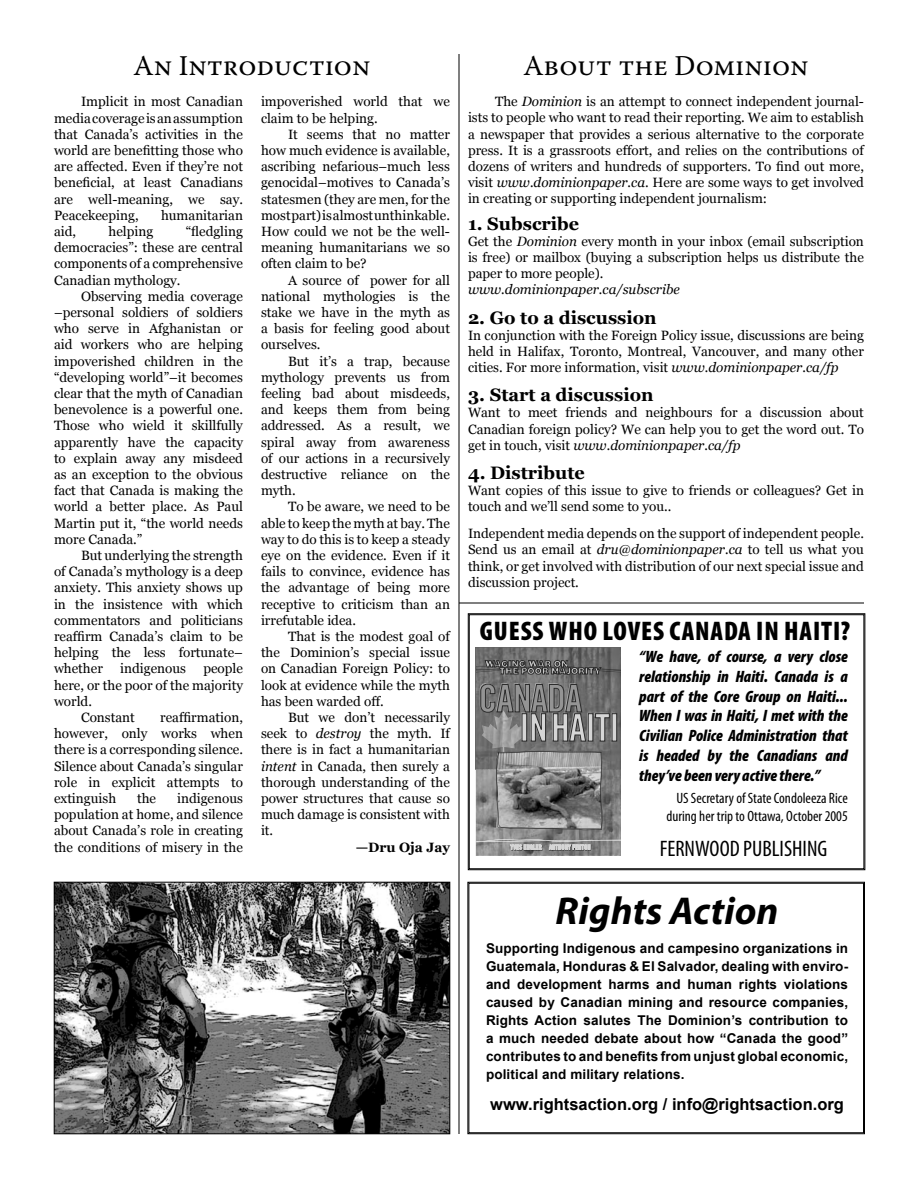
<style>
.page{position:relative;width:918px;height:1188px;background:#fff}
.page>*{position:absolute;margin:0;border:0;box-sizing:border-box;transform-origin:0 0}
.t1{font:italic 700 39px "Myriad Pro";color:#000}
.t2{font:37.95px/29.2px "Trade Gothic Bold Cond Twenty";letter-spacing:-.02em;color:#949494}
.t3{font:28.5px "Warnock Pro";color:#000}
.t4{font:900 condensed 27px "Myriad Pro";letter-spacing:.03em;color:#000}
.t5{font:condensed 22.5px "Myriad Pro";color:#000}
.t6{font:700 18.45px "Myriad Pro";letter-spacing:.02em;color:#000;scale:.81 1}
.t7{font:700 18px "Georgia";color:#000}
.t8{font:italic 900 condensed 16.5px/19.8px "Myriad Pro";color:#000;text-align:justify}
.t9{font:700 16.5px "Arial";color:#000}
.t10{font:condensed 15px/18px "Myriad Pro";color:#000;text-align:right}
.t11{font:13.5px/16.2px "Georgia";color:#000;text-align:justify}
.t12{font:700 13.5px/18px "Arial";letter-spacing:.01em;color:#000;text-align:justify}
.t13{font:italic 13.5px "Georgia";color:#000}
.t14{font:700 13.5px "Georgia";color:#000}
.t15{font:italic 600 condensed 10.35px/17.1px "Myriad Pro";color:#000}
.t16{font:300 condensed 9.6px "Myriad Pro";color:#000}
.t17{font:8.7px/7.1px "CA Texas Funeral";color:#cbcbcb}
.s1{font-style:italic}
.s2{color:#d5d5d5}
.s3{color:#d6d6d6}
</style>
<div class="page">
<img style="left:56px;top:884px;width:392px;height:248px">
<div style="left:54px;top:882px;width:396px;height:252px;border:1px solid #000"></div>
<svg style="left:468px;top:613px;width:397px;height:257px"></svg>
<div style="left:469px;top:614px;width:395px;height:255px;border:1px solid #000"></div>
<svg style="left:467px;top:882px;width:398px;height:252px"></svg>
<hr style="left:459px;top:603px;width:405px;height:1px;background:#000">
<hr style="left:459px;top:54px;width:1px;height:1080px;background:#000">
<h3 class="t3" style="left:134px;top:48px;width:238px">An Introduction</h3>
<h3 class="t3" style="left:523px;top:48px;width:287px">About the Dominion</h3>
<p class="t11" style="left:54px;top:94px;width:191px;text-indent:27px">Implicit in most Canadian media coverage is an assumption that Canada’s activities in the world are benefitting those who are affected. Even if they’re not beneficial, at least Canadians are well-meaning, we say.<br>Peacekeeping,</p>
<p class="t11" style="left:161px;top:207px;width:83px">humanitarian</p>
<p class="t11" style="left:54px;top:223px;width:190px;text-indent:132px">“fledgling democracies”: these are central components of a comprehensive Canadian mythology.</p>
<p class="t11" style="left:54px;top:288px;width:191px;text-indent:27px">Observing media coverage –personal soldiers of soldiers who serve in Afghanistan or aid workers who are helping impoverished children in the “developing world”–it becomes clear that the myth of Canadian benevolence is a powerful one.<br>Those who wield it skillfully apparently have the capacity to explain away any misdeed as an exception to the obvious fact that Canada is making the world a better place. As Paul Martin put it, “the world needs more Canada.”</p>
<p class="t11" style="left:54px;top:547px;width:191px;text-indent:27px">But underlying the strength of Canada’s mythology is a deep anxiety. This anxiety shows up in the insistence with which commentators and politicians reaffirm Canada’s claim to be helping the less fortunate– whether</p>
<p class="t11" style="left:54px;top:223px;width:24px">aid,</p>
<p class="t11" style="left:109px;top:223px;width:46px">helping</p>
<p class="t11" style="left:120px;top:661px;width:67px">indigenous</p>
<p class="t11" style="left:203px;top:661px;width:41px">people</p>
<p class="t11" style="left:54px;top:677px;width:190px">here, or the poor of the majority</p>
<p class="t11" style="left:54px;top:693px;width:40px">world.</p>
<p class="t11" style="left:81px;top:709px;width:55px">Constant</p>
<p class="t11" style="left:54px;top:709px;width:191px;text-indent:106px">reaffirmation, however, only works when there is a corresponding silence.<br>Silence about Canada’s singular role in explicit attempts to extinguish</p>
<p class="t11" style="left:54px;top:790px;width:190px;text-indent:123px">indigenous population at home, and silence about Canada’s role in creating the conditions of misery in the</p>
<p class="t11" style="left:137px;top:790px;width:21px">the</p>
<p class="t11" style="left:261px;top:94px;width:190px">impoverished world that we claim to be helping.</p>
<p class="t11" style="left:261px;top:126px;width:191px;text-indent:27px">It seems that no matter how much evidence is available, ascribing nefarious–much less genocidal–motives to Canada’s statesmen (they are men, for the most part) is almost unthinkable.<br>How could we not be the well&shy;meaning humanitarians we so often claim to be?</p>
<p class="t11" style="left:261px;top:272px;width:190px;text-indent:27px">A source of power for all national mythologies is the stake we have in the myth as a basis for feeling good about ourselves.</p>
<p class="t11" style="left:261px;top:353px;width:190px;text-indent:27px">But it’s a trap, because mythology prevents us from feeling bad about misdeeds, and keeps them from being addressed. As a result, we spiral away from awareness of our actions in a recursively destructive reliance on the myth.</p>
<p class="t11" style="left:261px;top:499px;width:191px;text-indent:27px">To be aware, we need to be able to keep the myth at bay. The way to do this is to keep a steady eye on the evidence. Even if it fails to convince, evidence has the advantage of being more receptive to criticism than an irrefutable idea.</p>
<p class="t11" style="left:261px;top:628px;width:190px;text-indent:27px">That is the modest goal of the Dominion’s special issue on Canadian Foreign Policy: to look at evidence while the myth has been warded off.</p>
<p class="t11" style="left:261px;top:709px;width:191px;text-indent:27px">But we don’t necessarily seek to <span class="s1">destroy</span> the myth. If there is in fact a humanitarian <span class="s1">intent</span> in Canada, then surely a thorough understanding of the power structures that cause so much damage is consistent with it.</p>
<p class="t14" style="left:356px;top:839px;width:96px">—Dru Oja Jay</p>
<p class="t11" style="left:468px;top:93px;width:398px;text-indent:27px">The <span class="s1">Dominion</span> is an attempt to connect independent journal&shy;ists to people who want to read their reporting. We aim to establish a newspaper that provides a serious alternative to the corporate press. It is a grassroots effort, and relies on the contributions of dozens of writers and hundreds of supporters. To find out more, visit <span class="s1">www.dominionpaper.ca</span>. Here are some ways to get involved in creating or supporting independent journalism:</p>
<h3 class="t7" style="left:468px;top:213px;width:113px">1. Subscribe</h3>
<p class="t11" style="left:468px;top:233px;width:397px">Get the <span class="s1">Dominion</span> every month in your inbox (email subscription is free) or mailbox (buying a subscription helps us distribute the paper to more people).</p>
<p class="t13" style="left:468px;top:282px;width:213px">www.dominionpaper.ca/subscribe</p>
<h3 class="t7" style="left:468px;top:307px;width:190px">2. Go to a discussion</h3>
<p class="t11" style="left:468px;top:327px;width:397px">In conjunction with the Foreign Policy issue, discussions are being held in Halifax, Toronto, Montreal, Vancouver, and many other cities. For more information, visit <span class="s1">www.dominionpaper.ca/fp</span></p>
<h3 class="t7" style="left:468px;top:385px;width:187px">3. Start a discussion</h3>
<p class="t11" style="left:468px;top:405px;width:398px">Want to meet friends and neighbours for a discussion about Canadian foreign policy? We can help you to get the word out. To get in touch, visit <span class="s1">www.dominionpaper.ca/fp</span></p>
<h3 class="t7" style="left:468px;top:462px;width:118px">4. Distribute</h3>
<p class="t11" style="left:468px;top:482px;width:398px">Want copies of this issue to give to friends or colleagues? Get in touch and we’ll send some to you..</p>
<p class="t11" style="left:468px;top:525px;width:397px">Independent media depends on the support of independent people.<br>Send us an email at <span class="s1">dru@dominionpaper.ca</span> to tell us what you think, or get involved with distribution of our next special issue and discussion project.</p>
<h3 class="t4" style="left:480px;top:613px;width:372px">GUESS WHO LOVES CANADA IN HAITI?</h3>
<h3 class="t6" style="left:477px;top:618px;width:325px">GUESS WHO LOVES CANADA IN HAITI?</h3>
<p class="t17" style="left:499px;top:660px;width:103px;text-indent:-14px">WAGING WAR ON<br>THE POOR MAJORITY</p>
<p class="t8" style="left:639px;top:646px;width:210px">“We have, of course, a very close relationship in Haiti. Canada is a part of the Core Group on Haiti...<br>When I was in Haiti, I met with the Civilian Police Administration that is headed by the Canadians and they’ve been very active there.”</p>
<p class="t10" style="left:666px;top:789px;width:183px">US Secretary of State Condoleeza Rice during her trip to Ottawa, October 2005</p>
<h3 class="t5" style="left:660px;top:835px;width:169px">FERNWOOD PUBLISHING</h3>
<h2 class="t2" style="left:519px;top:683px;width:102px;text-indent:-41px">CANADA<br><span class="s2">IN</span><span class="s3">HAITI</span></h2>
<p class="t15" style="left:628px;top:693px;width:113px">part of the Core Group on Haiti. … When I was in Haiti, I met with the Civilian Police Administration that is headed by the Canadians and they’ve been very active</p>
<p class="t16" style="left:633px;top:814px;width:108px">U.S. Secretary of State Condoleezza Rice</p>
<h1 class="t1" style="left:556px;top:886px;width:224px">Rights Action</h1>
<p class="t12" style="left:486px;top:939px;width:364px">Supporting Indigenous and campesino organizations in Guatemala, Honduras &amp; El Salvador, dealing with enviro&shy;and development harms and human rights violations caused by Canadian mining and resource companies, Rights Action salutes The Dominion’s contribution to a much needed debate about how “Canada the good” contributes to and benefits from unjust global economic, political and military relations.</p>
<p class="t9" style="left:490px;top:1095px;width:355px">www.rightsaction.org / info@rightsaction.org</p>
</div>
